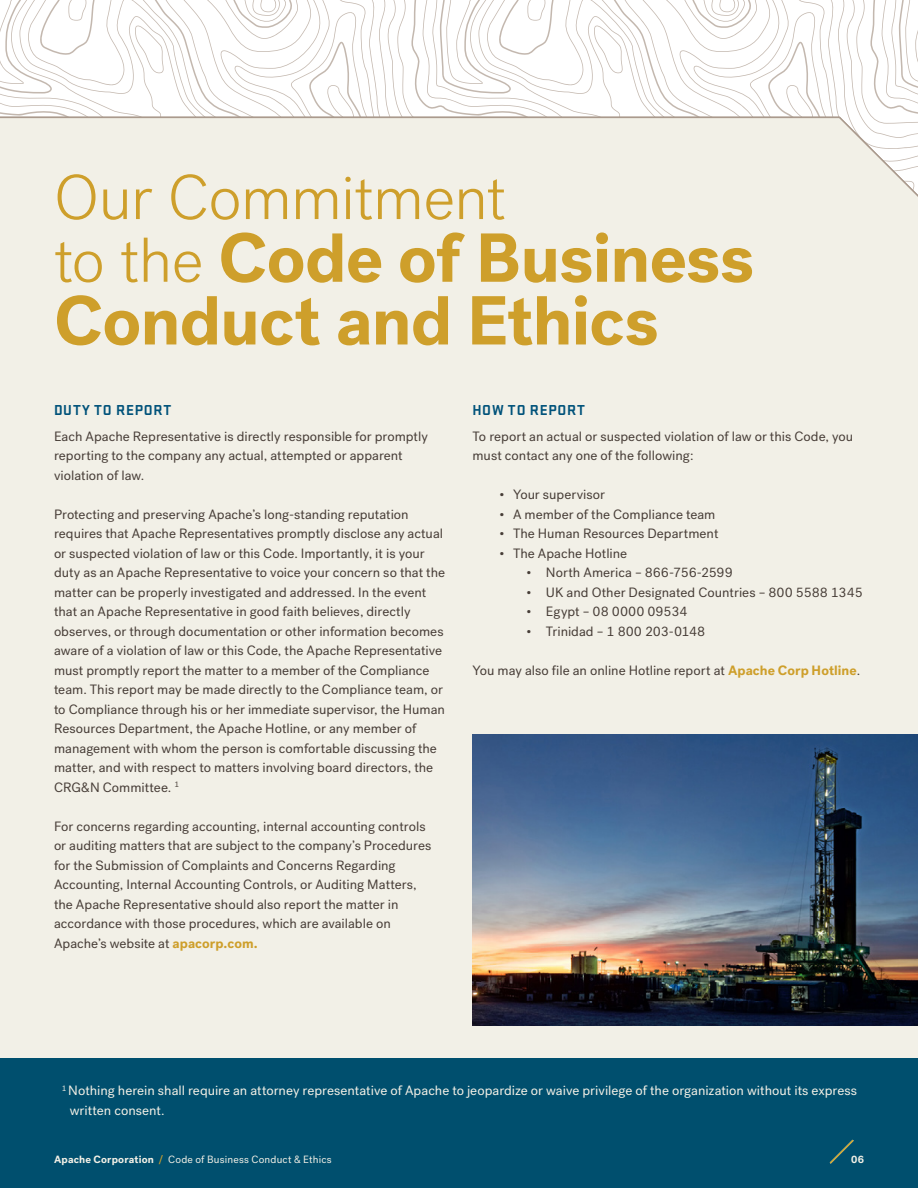
<style>
.page{position:relative;width:918px;height:1188px;background:#fff}
.page>*{position:absolute;margin:0;border:0;box-sizing:border-box;transform-origin:0 0}
.t1{font:700 69px/62.7px "Post Grotesk";letter-spacing:-.01em;color:#ce9f2b}
.t2{font:300 63px "Post Grotesk";letter-spacing:-.02em;color:#ce9f2b}
.t3{font:700 15px "Stratum 2";letter-spacing:.055em;color:#00527a}
.t4{font:13.5px/19.5px "Post Grotesk";color:#473d37}
.t5{font:13.5px/19.5px "Post Grotesk";color:#f3f0e6}
.t6{font:10.5px "Post Grotesk";letter-spacing:.015em;color:#f3f0e6}
.t7{font:700 10.5px "Post Grotesk";color:#f3f0e6}
.s1{font-weight:300;font-size:63px}
.s2{font-weight:700;color:#ce9f2b}
.s3{font-weight:700}
.s4{font-weight:500;color:#ce9f2b}
</style>
<div class="page">
<svg style="left:0;top:0;width:459px;height:116px"></svg>
<svg style="left:459px;top:0;width:459px;height:116px"></svg>
<div style="left:0;top:116px;width:918px;height:943px;background:#f2f0e7"></div>
<img style="left:472px;top:735px;width:446px;height:291px">
<div style="left:0;top:1059px;width:918px;height:129px;background:#004f6e"></div>
<svg style="left:829px;top:1139px;width:25px;height:25px"></svg>
<h2 class="t2" style="left:54px;top:162px;width:454px">Our Commitment</h2>
<h1 class="t1" style="left:54px;top:227px;width:702px"><span class="s1">to the</span> Code of Business<br>Conduct and Ethics</h1>
<p class="t3" style="left:54px;top:399px;width:119px">DUTY TO REPORT</p>
<p class="t4" style="left:54px;top:427px;width:375px">Each Apache Representative is directly responsible for promptly reporting to the company any actual, attempted or apparent violation of law.</p>
<p class="t4" style="left:54px;top:505px;width:393px">Protecting and preserving Apache’s long-standing reputation requires that Apache Representatives promptly disclose any actual or suspected violation of law or this Code. Importantly, it is your duty as an Apache Representative to voice your concern so that the matter can be properly investigated and addressed. In the event that an Apache Representative in good faith believes, directly observes, or through documentation or other information becomes aware of a violation of law or this Code, the Apache Representative must promptly report the matter to a member of the Compliance team. This report may be made directly to the Compliance team, or to Compliance through his or her immediate supervisor, the Human Resources Department, the Apache Hotline, or any member of management with whom the person is comfortable discussing the matter, and with respect to matters involving board directors, the CRG&amp;N Committee. <sup>1</sup></p>
<p class="t4" style="left:54px;top:817px;width:379px">For concerns regarding accounting, internal accounting controls or auditing matters that are subject to the company’s Procedures for the Submission of Complaints and Concerns Regarding Accounting, Internal Accounting Controls, or Auditing Matters, the Apache Representative should also report the matter in accordance with those procedures, which are available on Apache’s website at <span class="s2">apacorp.com.</span></p>
<p class="t3" style="left:472px;top:399px;width:114px">HOW TO REPORT</p>
<p class="t4" style="left:472px;top:427px;width:382px">To report an actual or suspected violation of law or this Code, you must contact any one of the following:</p>
<p class="t4" style="left:500px;top:485px;width:107px">• Your supervisor</p>
<p class="t4" style="left:500px;top:505px;width:217px">• A member of the Compliance team</p>
<p class="t4" style="left:500px;top:524px;width:221px">• The Human Resources Department</p>
<p class="t4" style="left:500px;top:544px;width:129px">• The Apache Hotline</p>
<p class="t4" style="left:526px;top:563px;width:208px">• North America – 866-756-2599</p>
<p class="t4" style="left:526px;top:583px;width:338px">• UK and Other Designated Countries – 800 5588 1345</p>
<p class="t4" style="left:526px;top:602px;width:163px">• Egypt – 08 0000 09534</p>
<p class="t4" style="left:526px;top:622px;width:180px">• Trinidad – 1 800 203-0148</p>
<p class="t4" style="left:472px;top:661px;width:389px">You may also file an online Hotline report at <span class="s2">Apache Corp Hotline</span>.</p>
<p class="t5" style="left:70px;top:1081px;width:789px;text-indent:-8px"><sup>1</sup> Nothing herein shall require an attorney representative of Apache to jeopardize or waive privilege of the organization without its express written consent.</p>
<p class="t6" style="left:54px;top:1154px;width:279px"><span class="s3">Apache Corporation</span> <span class="s4">/</span> Code of Business Conduct &amp; Ethics</p>
<p class="t7" style="left:851px;top:1153px;width:14px">06</p>
</div>
